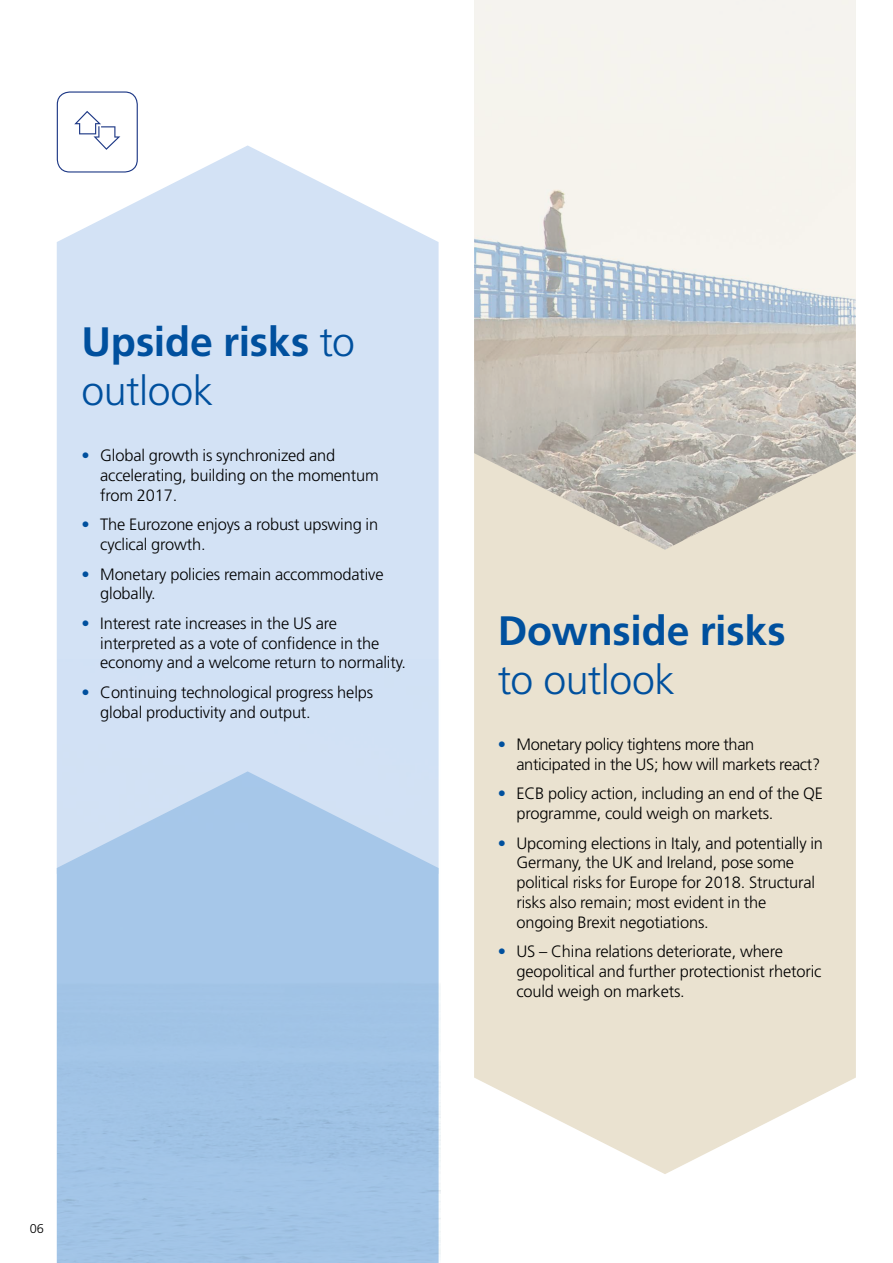
<style>
.page{position:relative;width:893px;height:1263px;background:#fff}
.page>*{position:absolute;margin:0;border:0;box-sizing:border-box;transform-origin:0 0}
.t1{font:700 41.1px/49.2px "Frutiger";letter-spacing:-.005em;color:#00509e}
.t2{font:300 41.1px "Frutiger";letter-spacing:-.015em;color:#00509e}
.t3{font:300 16.35px/19.6px "Frutiger";letter-spacing:-.01em;color:#000}
.t4{font:300 12.75px "Frutiger";color:#000}
.s1{font-weight:300}
.s2{color:#00509e}
</style>
<div class="page">
<svg style="left:57px;top:91px;width:81px;height:54px"></svg>
<svg style="left:57px;top:145px;width:382px;height:515px;background:#d6e4f5"></svg>
<svg style="left:474px;top:550px;width:382px;height:624px;background:#ebe4d3"></svg>
<img style="left:474px;top:0;width:382px;height:550px">
<h1 class="t1" style="left:82px;top:317px;width:275px">Upside risks <span class="s1">to outlook</span></h1>
<p class="t3" style="left:100px;top:446px;width:280px;text-indent:-19px"><span class="s2">•</span> Global growth is synchronized and accelerating, building on the momentum from 2017.</p>
<p class="t3" style="left:100px;top:515px;width:279px;text-indent:-19px"><span class="s2">•</span> The Eurozone enjoys a robust upswing in cyclical growth.</p>
<p class="t3" style="left:100px;top:564px;width:285px;text-indent:-19px"><span class="s2">•</span> Monetary policies remain accommodative globally.</p>
<p class="t3" style="left:100px;top:614px;width:307px;text-indent:-19px"><span class="s2">•</span> Interest rate increases in the US are interpreted as a vote of confidence in the economy and a welcome return to normality.</p>
<p class="t3" style="left:100px;top:683px;width:274px;text-indent:-19px"><span class="s2">•</span> Continuing technological progress helps global productivity and output.</p>
<p class="t4" style="left:30px;top:1221px;width:16px">06</p>
<h1 class="t1" style="left:498px;top:606px;width:290px">Downside risks</h1>
<h1 class="t2" style="left:498px;top:657px;width:179px">to outlook</h1>
<p class="t3" style="left:516px;top:735px;width:305px;text-indent:-19px"><span class="s2">•</span> Monetary policy tightens more than anticipated in the US; how will markets react?</p>
<p class="t3" style="left:516px;top:784px;width:308px;text-indent:-19px"><span class="s2">•</span> ECB policy action, including an end of the QE programme, could weigh on markets.</p>
<p class="t3" style="left:516px;top:833px;width:308px;text-indent:-19px"><span class="s2">•</span> Upcoming elections in Italy, and potentially in Germany, the UK and Ireland, pose some political risks for Europe for 2018. Structural risks also remain; most evident in the ongoing Brexit negotiations.</p>
<p class="t3" style="left:516px;top:942px;width:307px;text-indent:-19px"><span class="s2">•</span> US – China relations deteriorate, where geopolitical and further protectionist rhetoric could weigh on markets.</p>
</div>
